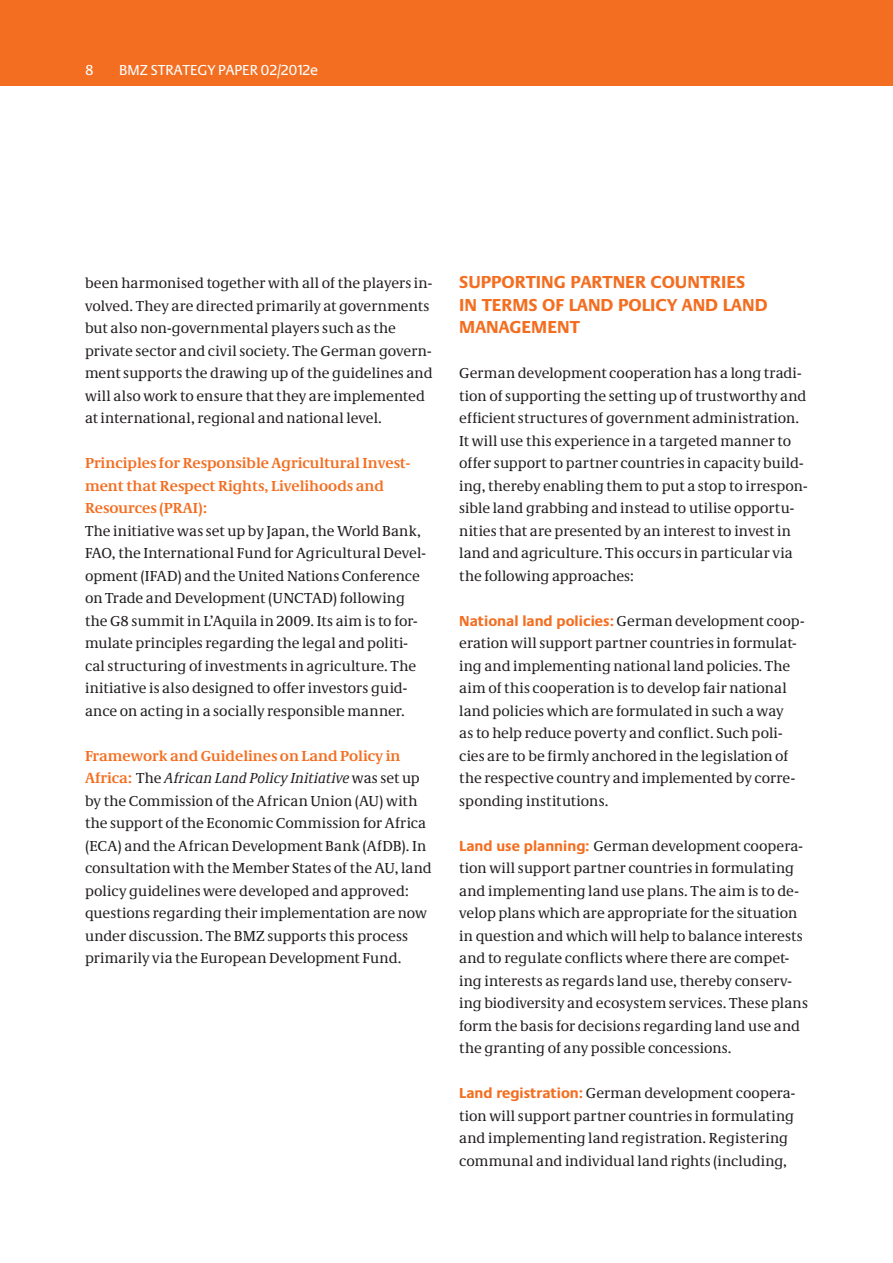
<style>
.page{position:relative;width:893px;height:1263px;background:#fff}
.page>*{position:absolute;margin:0;border:0;box-sizing:border-box;transform-origin:0 0}
.t1{font:700 18px/22.5px "Neue Praxis";letter-spacing:.06em;color:#f36e21}
.t2{font:15px/22.5px "Neue Demos";letter-spacing:.005em;color:#231f20}
.t3{font:15px "Neue Praxis";color:#fff}
.s1{font-weight:700;color:#f36e21}
.s2{font-style:italic}
.s3{font-family:"Neue Praxis";font-weight:700;color:#f36e21}
</style>
<div class="page">
<div style="left:0;top:0;width:893px;height:85px;background:#f36e21"></div>
<p class="t3" style="left:85px;top:61px;width:10px">8</p>
<p class="t3" style="left:119px;top:61px;width:201px">BMZ STRATEGY PAPER 02/2012E</p>
<p class="t2" style="left:85px;top:272px;width:349px">been harmonised together with all of the players in&shy;volved. They are directed primarily at governments but also non-governmental players such as the private sector and civil society. The German govern&shy;ment supports the drawing up of the guidelines and will also work to ensure that they are implemented at international, regional and national level.</p>
<p class="t2" style="left:85px;top:452px;width:342px"><span class="s1">Principles for Responsible Agricultural Invest&shy;ment that Respect Rights, Livelihoods and Resources (PRAI):<br></span>The initiative was set up by Japan, the World Bank, FAO, the International Fund for Agricultural Devel&shy;opment (IFAD) and the United Nations Conference on Trade and Development (UNCTAD) following the G8 summit in L’Aquila in 2009. Its aim is to for&shy;mulate principles regarding the legal and politi&shy;cal structuring of investments in agriculture. The initiative is also designed to offer investors guid&shy;ance on acting in a socially responsible manner.</p>
<p class="t2" style="left:85px;top:744px;width:348px"><span class="s1">Framework and Guidelines on Land Policy in Africa:</span> The <span class="s2">African Land Policy Initiative</span> was set up by the Commission of the African Union (AU) with the support of the Economic Commission for Africa (ECA) and the African Development Bank (AfDB). In consultation with the Member States of the AU, land policy guidelines were developed and approved: questions regarding their implementation are now under discussion. The BMZ supports this process primarily via the European Development Fund.</p>
<h3 class="t1" style="left:459px;top:271px;width:310px">SUPPORTING PARTNER COUNTRIES<br>IN TERMS OF LAND POLICY AND LAND<br>MANAGEMENT</h3>
<p class="t2" style="left:459px;top:362px;width:350px">German development cooperation has a long tradi&shy;tion of supporting the setting up of trustworthy and efficient structures of government administration.<br>It will use this experience in a targeted manner to offer support to partner countries in capacity build&shy;ing, thereby enabling them to put a stop to irrespon&shy;sible land grabbing and instead to utilise opportu&shy;nities that are presented by an interest to invest in land and agriculture. This occurs in particular via the following approaches:</p>
<p class="t2" style="left:459px;top:609px;width:347px"><span class="s3">NATIONAL LAND POLICIES:</span> German development coop&shy;eration will support partner countries in formulat&shy;ing and implementing national land policies. The aim of this cooperation is to develop fair national land policies which are formulated in such a way<br>as to help reduce poverty and conflict. Such poli&shy;cies are to be firmly anchored in the legislation of the respective country and implemented by corre&shy;sponding institutions.</p>
<p class="t2" style="left:459px;top:834px;width:350px"><span class="s3">LAND USE PLANNING:</span> German development coopera&shy;tion will support partner countries in formulating and implementing land use plans. The aim is to de&shy;velop plans which are appropriate for the situation in question and which will help to balance interests and to regulate conflicts where there are compet&shy;ing interests as regards land use, thereby conserv&shy;ing biodiversity and ecosystem services. These plans form the basis for decisions regarding land use and the granting of any possible concessions.</p>
<p class="t2" style="left:459px;top:1082px;width:338px"><span class="s3">LAND REGISTRATION:</span> German development coopera&shy;tion will support partner countries in formulating and implementing land registration. Registering communal and individual land rights (including,</p>
</div>
